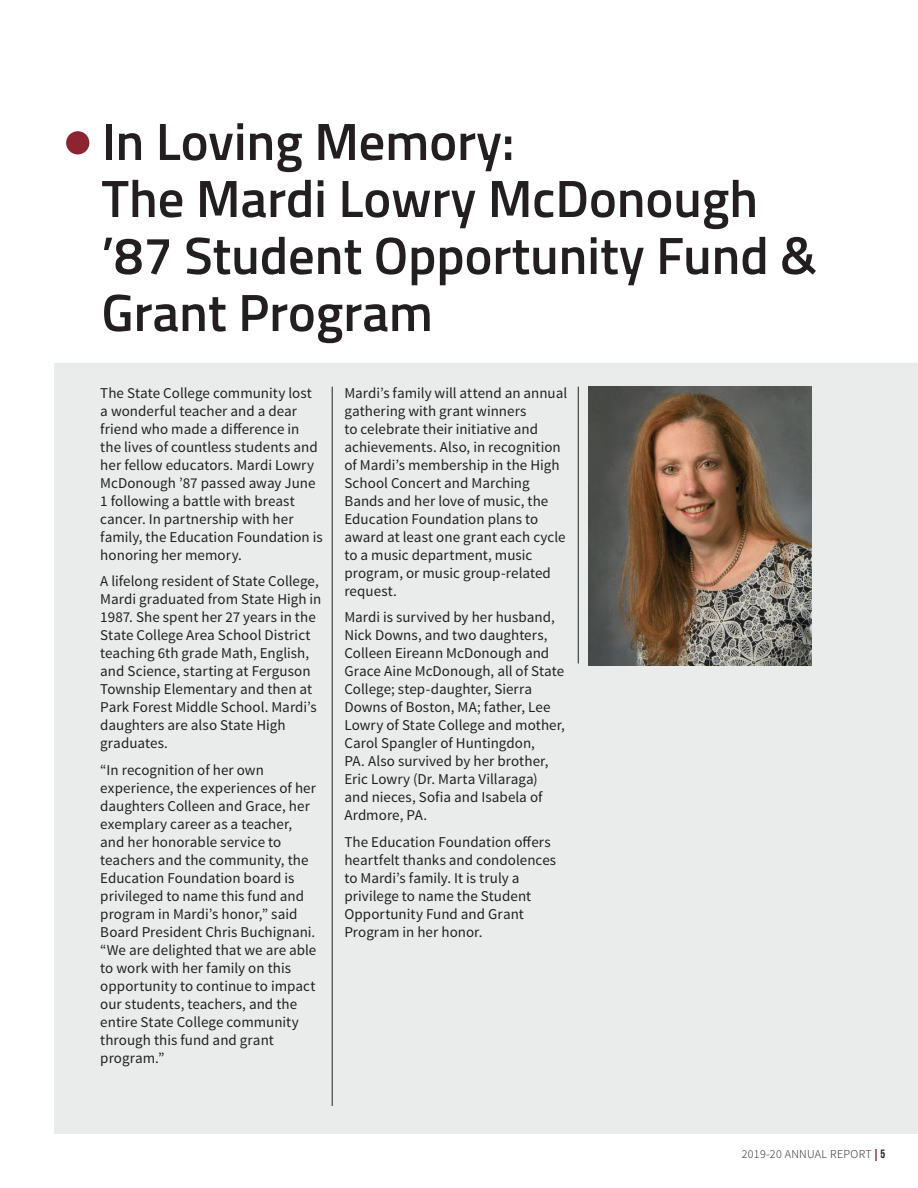
<style>
.page{position:relative;width:918px;height:1188px;background:#fff}
.page>*{position:absolute;margin:0;border:0;box-sizing:border-box;transform-origin:0 0}
._37_Header_black_Tit{font:600 52.5px/57px "Titillium Web";color:#231f20}
._8_Content_black_Sou{font:15px/18px "Source Sans Pro";color:#231f20}
.t1{font:300 12px "Source Sans Pro";letter-spacing:.025em;color:#231f20}
.s1{font-weight:900;color:#8d2431}
.s2{font-family:"Bebas Neue";font-weight:700}
</style>
<div class="page">
<div style="left:54px;top:363px;width:864px;height:771px;background:#eaeceb"></div>
<hr style="left:578px;top:387px;width:1px;height:276px;background:#231f20">
<hr style="left:332px;top:387px;width:1px;height:719px;background:#231f20">
<div style="left:66px;top:131px;width:23px;height:23px;background:#8d2431;border-radius:50%"></div>
<img style="left:589px;top:387px;width:222px;height:278px">
<p class="_37_Header_black_Tit" style="left:101px;top:110px;width:717px">In Loving Memory:<br>The Mardi Lowry McDonough ’87 Student Opportunity Fund &amp;<br>Grant Program</p>
<p class="_8_Content_black_Sou" style="left:100px;top:384px;width:224px">The State College community lost a wonderful teacher and a dear friend who made a difference in the lives of countless students and her fellow educators. Mardi Lowry<br>McDonough ’87 passed away June<br>1 following a battle with breast cancer. In partnership with her family, the Education Foundation is honoring her memory.</p>
<p class="_8_Content_black_Sou" style="left:100px;top:573px;width:223px">A lifelong resident of State College,<br>Mardi graduated from State High in<br>1987. She spent her 27 years in the<br>State College Area School District teaching 6th grade Math, English, and Science, starting at Ferguson<br>Township Elementary and then at<br>Park Forest Middle School. Mardi’s daughters are also State High graduates.</p>
<p class="_8_Content_black_Sou" style="left:100px;top:761px;width:218px">“In recognition of her own experience, the experiences of her daughters Colleen and Grace, her exemplary career as a teacher, and her honorable service to teachers and the community, the<br>Education Foundation board is privileged to name this fund and program in Mardi’s honor,” said<br>Board President Chris Buchignani. “We are delighted that we are able to work with her family on this opportunity to continue to impact our students, teachers, and the entire State College community through this fund and grant program.”</p>
<p class="_8_Content_black_Sou" style="left:344px;top:384px;width:224px">Mardi’s family will attend an annual gathering with grant winners<br>to celebrate their initiative and achievements. Also, in recognition of Mardi’s membership in the High<br>School Concert and Marching<br>Bands and her love of music, the<br>Education Foundation plans to award at least one grant each cycle to a music department, music program, or music group-related request.</p>
<p class="_8_Content_black_Sou" style="left:344px;top:609px;width:222px">Mardi is survived by her husband,<br>Nick Downs, and two daughters,<br>Colleen Eireann McDonough and<br>Grace Aine McDonough, all of State<br>College; step-daughter, Sierra<br>Downs of Boston, MA; father, Lee<br>Lowry of State College and mother,<br>Carol Spangler of Huntingdon,<br>PA. Also survived by her brother,<br>Eric Lowry (Dr. Marta Villaraga) and nieces, Sofia and Isabela of<br>Ardmore, PA.</p>
<p class="_8_Content_black_Sou" style="left:344px;top:833px;width:213px">The Education Foundation offers heartfelt thanks and condolences to Mardi’s family. It is truly a privilege to name the Student<br>Opportunity Fund and Grant<br>Program in her honor.</p>
<p class="t1" style="left:742px;top:1147px;width:145px">2019-20 ANNUAL REPORT <span class="s1">|</span> <span class="s2">5</span></p>
</div>
